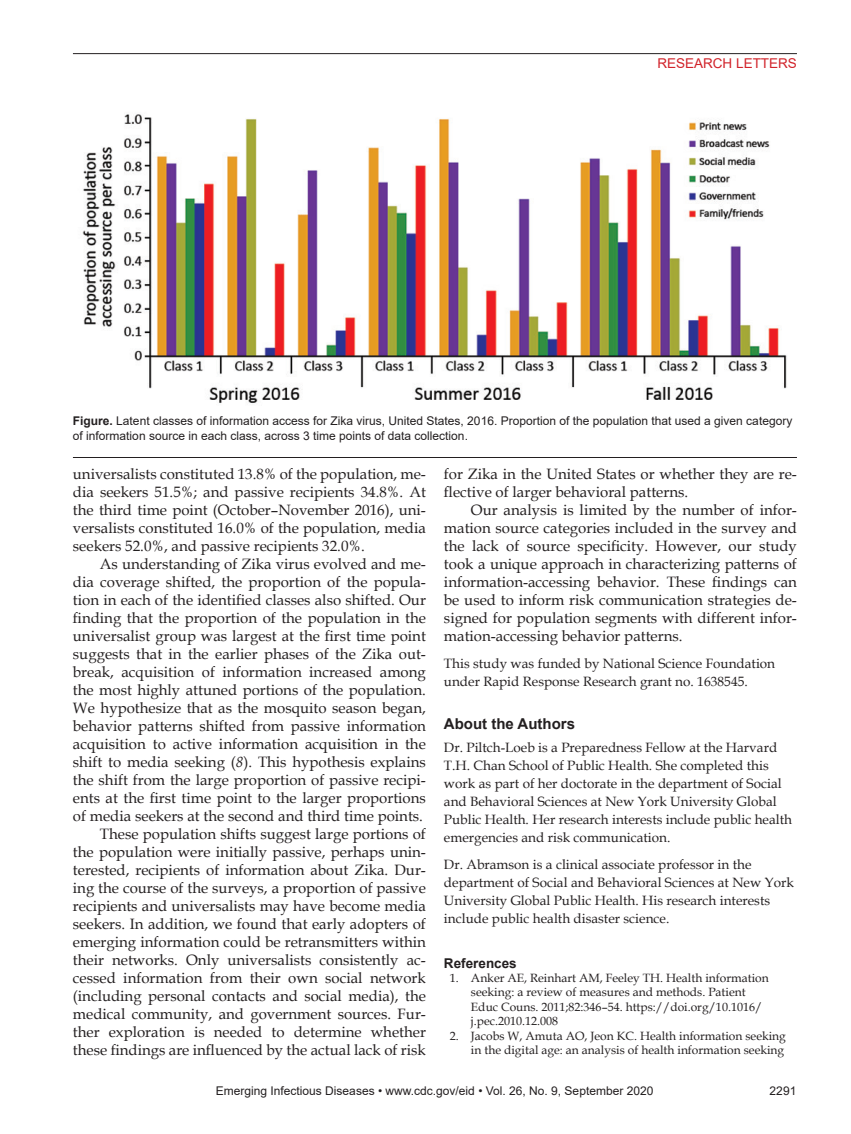
<style>
.page{position:relative;width:851px;height:1134px;background:#fff}
.page>*{position:absolute;margin:0;border:0;box-sizing:border-box;transform-origin:0 0}
.Body_Text{font:15px/18px "Book Antiqua";color:#231f20;text-align:justify}
.Bio_Head{font:700 15px "Arial";color:#231f20}
.Bio{font:13.5px/18px "Book Antiqua";color:#231f20}
.t1{font:13.5px "Arial";color:#d1232a}
.Ref_Title{font:700 13.5px "Arial";color:#231f20}
.References{font:12px/14.4px "Book Antiqua";color:#231f20}
.Figure_Legend{font:12px/15px "Arial";color:#231f20}
.s1{font-weight:700}
.s2{font-style:italic}
</style>
<div class="page">
<hr style="left:73px;top:53px;width:723px;height:1px;background:#231f20">
<img style="left:82px;top:114px;width:705px;height:290px">
<hr style="left:73px;top:457px;width:723px;height:1px;background:#231f20">
<p class="t1" style="left:657px;top:54px;width:141px">RESEARCH LETTERS</p>
<p class="Figure_Legend" style="left:73px;top:413px;width:721px"><span class="s1">Figure.</span> Latent classes of information access for Zika virus, United States, 2016. Proportion of the population that used a given category of information source in each class, across 3 time points of data collection.</p>
<p class="Body_Text" style="left:444px;top:464px;width:354px">for Zika in the United States or whether they are re&shy;flective of larger behavioral patterns.</p>
<p class="Body_Text" style="left:444px;top:500px;width:354px;text-indent:27px">Our analysis is limited by the number of infor&shy;mation source categories included in the survey and the lack of source specificity. However, our study took a unique approach in characterizing patterns of information-accessing behavior. These findings can be used to inform risk communication strategies de&shy;signed for population segments with different infor&shy;mation-accessing behavior patterns.</p>
<p class="Bio" style="left:444px;top:654px;width:333px">This study was funded by National Science Foundation under Rapid Response Research grant no. 1638545.</p>
<p class="Bio_Head" style="left:444px;top:713px;width:133px">About the Authors</p>
<p class="Bio" style="left:444px;top:738px;width:349px">Dr. Piltch-Loeb is a Preparedness Fellow at the Harvard T.H. Chan School of Public Health. She completed this work as part of her doctorate in the department of Social and Behavioral Sciences at New York University Global Public Health. Her research interests include public health emergencies and risk communication.</p>
<p class="Bio" style="left:444px;top:855px;width:351px">Dr. Abramson is a clinical associate professor in the department of Social and Behavioral Sciences at New York University Global Public Health. His research interests include public health disaster science.</p>
<p class="Ref_Title" style="left:444px;top:953px;width:74px">References</p>
<p class="References" style="left:471px;top:970px;width:299px;text-indent:-21px">1. Anker AE, Reinhart AM, Feeley TH. Health information seeking: a review of measures and methods. Patient Educ Couns. 2011;82:346–54. https://doi.org/10.1016/ j.pec.2010.12.008</p>
<p class="References" style="left:450px;top:1028px;width:337px;text-align:right">2. Jacobs W, Amuta AO, Jeon KC. Health information seeking in the digital age: an analysis of health information seeking</p>
<p class="Figure_Legend" style="left:216px;top:1084px;width:439px">Emerging Infectious Diseases • www.cdc.gov/eid • Vol. 26, No. 9, September 2020</p>
<p class="Figure_Legend" style="left:769px;top:1084px;width:28px">2291</p>
<p class="Body_Text" style="left:73px;top:464px;width:354px">universalists constituted 13.8% of the population, me&shy;dia seekers 51.5%; and passive recipients 34.8%. At the third time point (October–November 2016), uni&shy;versalists constituted 16.0% of the population, media seekers 52.0%, and passive recipients 32.0%.</p>
<p class="Body_Text" style="left:73px;top:554px;width:354px;text-indent:27px">As understanding of Zika virus evolved and me&shy;dia coverage shifted, the proportion of the popula&shy;tion in each of the identified classes also shifted. Our finding that the proportion of the population in the universalist group was largest at the first time point suggests that in the earlier phases of the Zika out&shy;break, acquisition of information increased among the most highly attuned portions of the population.<br>We hypothesize that as the mosquito season began, behavior patterns shifted from passive information acquisition to active information acquisition in the shift to media seeking (<span class="s2">8</span>). This hypothesis explains the shift from the large proportion of passive recipi&shy;ents at the first time point to the larger proportions of media seekers at the second and third time points.</p>
<p class="Body_Text" style="left:73px;top:824px;width:354px;text-indent:27px">These population shifts suggest large portions of the population were initially passive, perhaps unin&shy;terested, recipients of information about Zika. Dur&shy;ing the course of the surveys, a proportion of passive recipients and universalists may have become media seekers. In addition, we found that early adopters of emerging information could be retransmitters within their networks. Only universalists consistently ac&shy;cessed information from their own social network (including personal contacts and social media), the medical community, and government sources. Fur&shy;ther exploration is needed to determine whether these findings are influenced by the actual lack of risk</p>
</div>
